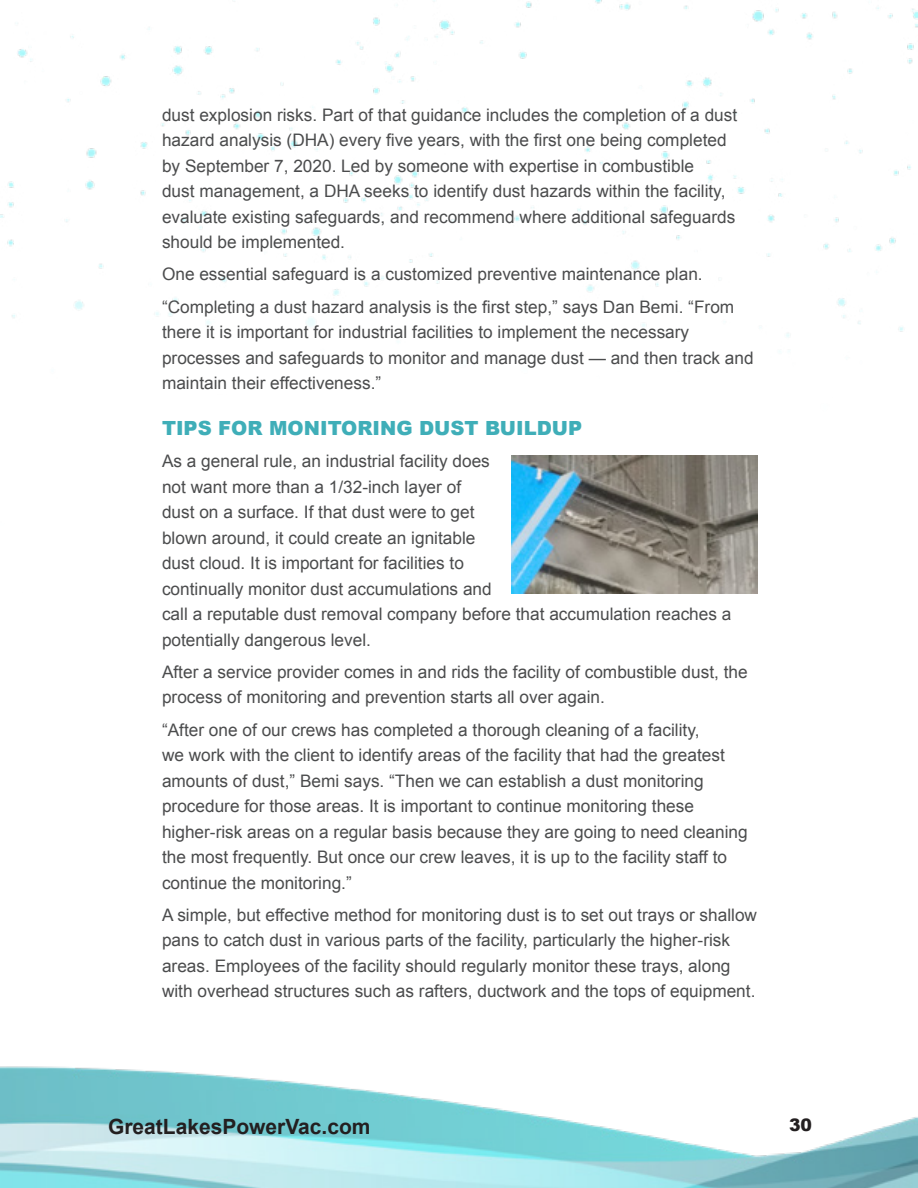
<style>
.page{position:relative;width:918px;height:1188px;background:#fff}
.page>*{position:absolute;margin:0;border:0;box-sizing:border-box;transform-origin:0 0}
.t1{font:700 21px "Arial";color:#231f20}
.t2{font:900 19.5px "Arial";color:#3faeb8}
.t3{font:17.25px/25.5px "Arial";color:#4b4c4d}
.t4{font:900 17.25px "Arial";color:#231f20}
</style>
<div class="page">
<img style="left:0;top:0;width:918px;height:1188px">
<img style="left:512px;top:456px;width:245px;height:138px">
<p class="t3" style="left:162px;top:102px;width:577px">dust explosion risks. Part of that guidance includes the completion of a dust hazard analysis (DHA) every five years, with the first one being completed by September 7, 2020. Led by someone with expertise in combustible<br>dust management, a DHA seeks to identify dust hazards within the facility, evaluate existing safeguards, and recommend where additional safeguards should be implemented.</p>
<p class="t3" style="left:162px;top:262px;width:542px">One essential safeguard is a customized preventive maintenance plan.</p>
<p class="t3" style="left:162px;top:294px;width:593px">“Completing a dust hazard analysis is the first step,” says Dan Bemi. “From there it is important for industrial facilities to implement the necessary processes and safeguards to monitor and manage dust — and then track and maintain their effectiveness.”</p>
<p class="t2" style="left:162px;top:414px;width:422px">TIPS FOR MONITORING DUST BUILDUP</p>
<p class="t3" style="left:162px;top:448px;width:571px">As a general rule, an industrial facility does<br>not want more than a 1/32-inch layer of<br>dust on a surface. If that dust were to get<br>blown around, it could create an ignitable<br>dust cloud. It is important for facilities to<br>continually monitor dust accumulations and<br>call a reputable dust removal company before that accumulation reaches a potentially dangerous level.</p>
<p class="t3" style="left:162px;top:659px;width:587px">After a service provider comes in and rids the facility of combustible dust, the process of monitoring and prevention starts all over again.</p>
<p class="t3" style="left:162px;top:717px;width:587px">“After one of our crews has completed a thorough cleaning of a facility,<br>we work with the client to identify areas of the facility that had the greatest amounts of dust,” Bemi says. “Then we can establish a dust monitoring procedure for those areas. It is important to continue monitoring these higher-risk areas on a regular basis because they are going to need cleaning the most frequently. But once our crew leaves, it is up to the facility staff to continue the monitoring.”</p>
<p class="t3" style="left:162px;top:902px;width:597px">A simple, but effective method for monitoring dust is to set out trays or shallow pans to catch dust in various parts of the facility, particularly the higher-risk areas. Employees of the facility should regularly monitor these trays, along with overhead structures such as rafters, ductwork and the tops of equipment.</p>
<p class="t1" style="left:108px;top:1113px;width:264px">GreatLakesPowerVac.com</p>
<p class="t4" style="left:789px;top:1112px;width:25px">30</p>
</div>
